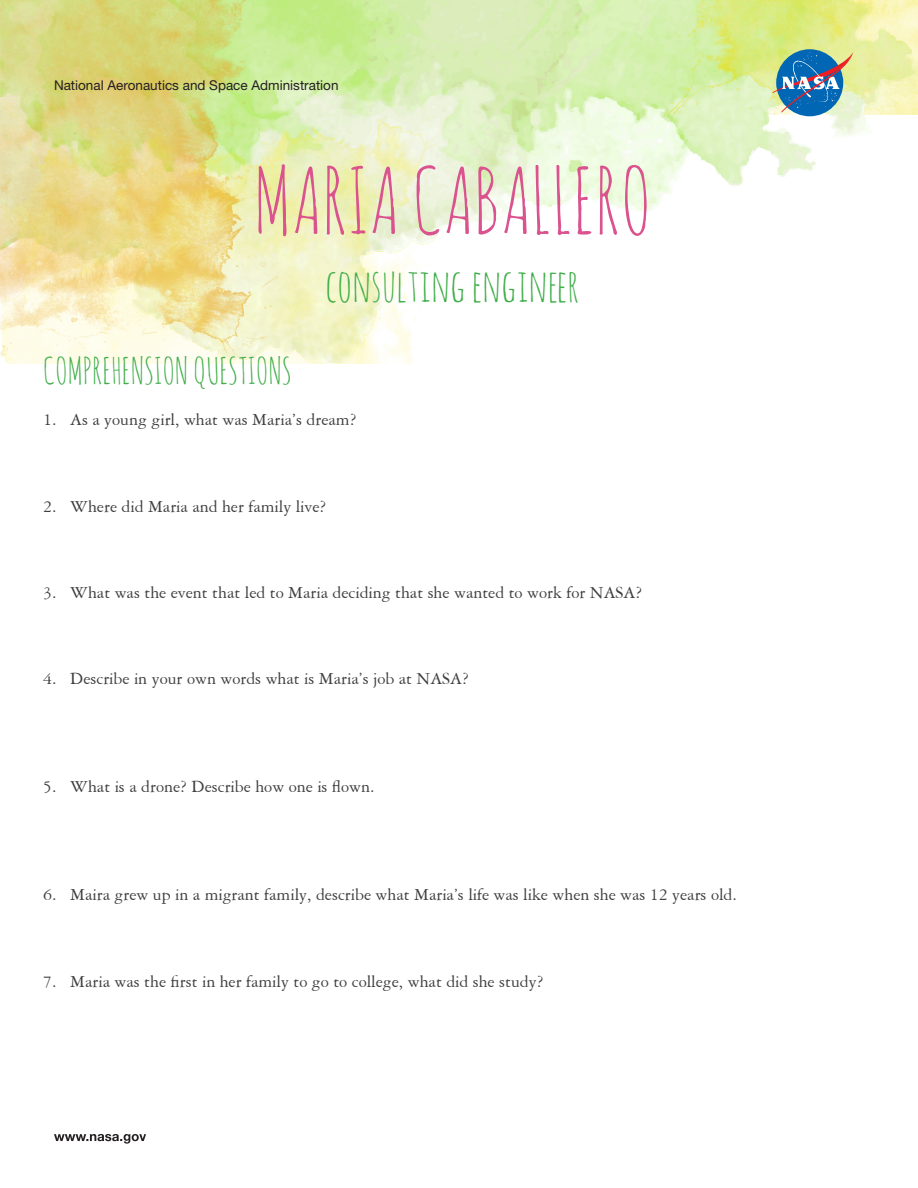
<style>
.page{position:relative;width:918px;height:1188px;background:#fff}
.page>*{position:absolute;margin:0;border:0;box-sizing:border-box;transform-origin:0 0}
.t1{font:90px "Amatic SC";color:#da538e}
.t2{font:45px "Amatic SC";color:#40ae49}
.t3{font:36px "Amatic SC";color:#40ae49}
.t4{font:18px "American Garamond BT";color:#3e3e3f}
.t5{font:13.5px "Helvetica Neue";color:#231f20}
</style>
<div class="page">
<img style="left:0;top:0;width:918px;height:364px">
<div style="left:776px;top:49px;width:67px;height:67px;background:#0166b3;border-radius:50%"></div>
<svg style="left:772px;top:52px;width:81px;height:61px"></svg>
<svg style="left:54px;top:1134px;width:92px;height:10px"></svg>
<p class="t5" style="left:54px;top:77px;width:286px">National Aeronautics and Space Administration</p>
<p class="t1" style="left:254px;top:143px;width:399px">MARIA CABALLERO</p>
<p class="t2" style="left:325px;top:256px;width:256px">consulting engineer</p>
<p class="t3" style="left:43px;top:348px;width:250px">COMPREHENSION QUESTIONS</p>
<p class="t4" style="left:43px;top:409px;width:315px">1. As a young girl, what was Maria’s dream?</p>
<p class="t4" style="left:43px;top:496px;width:285px">2. Where did Maria and her family live?</p>
<p class="t4" style="left:43px;top:582px;width:601px">3. What was the event that led to Maria deciding that she wanted to work for NASA?</p>
<p class="t4" style="left:43px;top:669px;width:427px">4. Describe in your own words what is Maria’s job at NASA?</p>
<p class="t4" style="left:43px;top:777px;width:333px">5. What is a drone? Describe how one is flown.</p>
<p class="t4" style="left:43px;top:885px;width:695px">6. Maira grew up in a migrant family, describe what Maria’s life was like when she was 12 years old.</p>
<p class="t4" style="left:43px;top:971px;width:502px">7. Maria was the first in her family to go to college, what did she study?</p>
</div>
